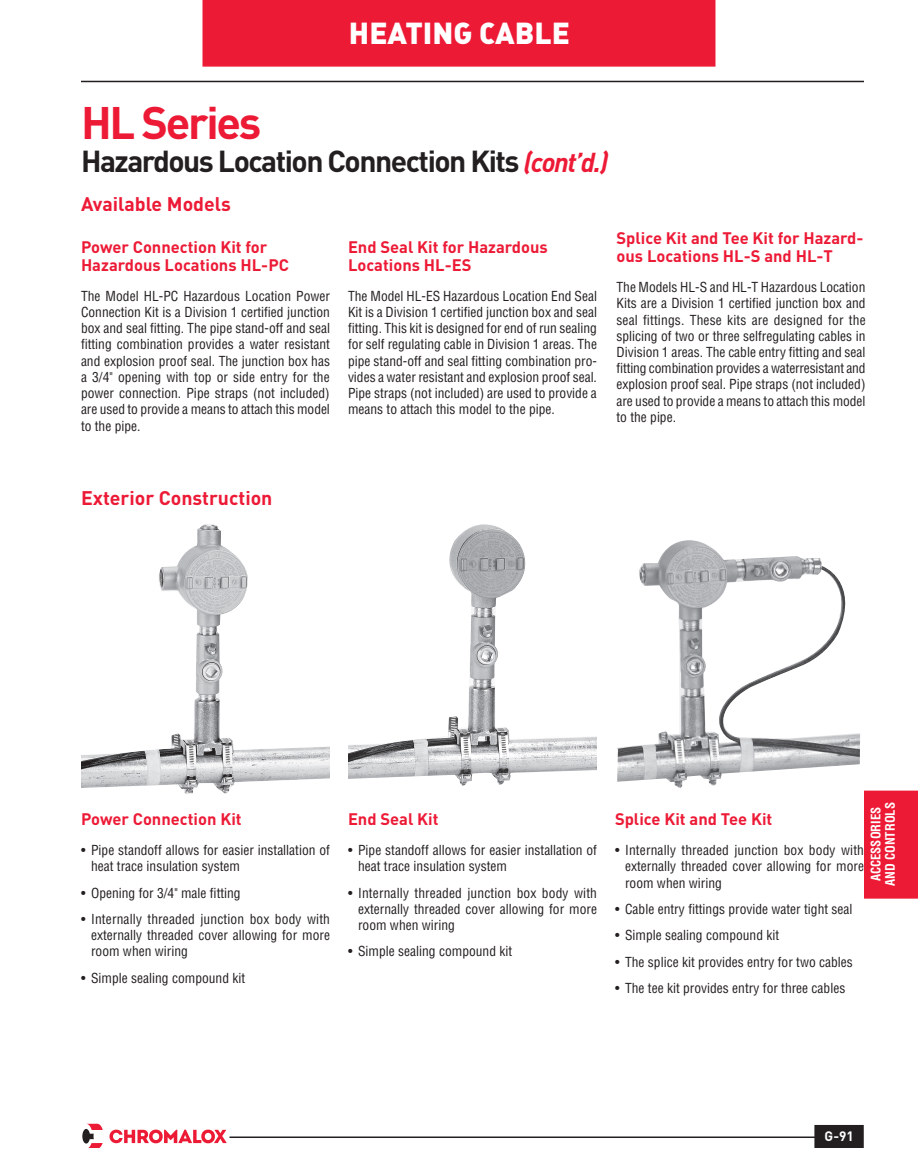
<style>
.page{position:relative;width:918px;height:1175px;background:#fff}
.page>*{position:absolute;margin:0;border:0;box-sizing:border-box;transform-origin:0 0}
.t1{font:700 45px "DIN";letter-spacing:-.05em;color:#ed1a36}
.t2{font:700 30px "DIN";letter-spacing:-.05em;color:#231f20}
.t3{font:30px "DIN Black Alternate";color:#fff}
.t4{font:700 19.5px "DIN";color:#ed1a36}
.t5{font:700 16.5px/18px "DIN";color:#ed1a36}
.t6{font:condensed 13.5px/16.2px "Helvetica";color:#231f20;text-align:justify}
.t7{font:700 13.5px "DIN";color:#fff}
.t8{font:700 condensed 12.75px/14.2px "Helvetica";color:#fff;text-align:center}
.s1{font-style:italic;font-size:27px;color:#ed1a36}
</style>
<div class="page">
<div style="left:815px;top:1125px;width:48px;height:22px;background:#231f20"></div>
<div style="left:814px;top:1124px;width:50px;height:24px;border:2px solid #231f20"></div>
<hr style="left:81px;top:81px;width:783px;height:1px;background:#231f20">
<hr style="left:230px;top:1136px;width:588px;height:2px;background:#231f20">
<div style="left:202px;top:0;width:514px;height:67px;background:#ed1a36"></div>
<div style="left:864px;top:790px;width:54px;height:108px;background:#ed1a36"></div>
<svg style="left:109px;top:1129px;width:117px;height:15px"></svg>
<svg style="left:82px;top:1123px;width:21px;height:24px"></svg>
<img style="left:348px;top:524px;width:249px;height:262px">
<img style="left:81px;top:524px;width:249px;height:269px">
<img style="left:617px;top:540px;width:243px;height:248px">
<h2 class="t3" style="left:349px;top:13px;width:223px">HEATING CABLE</h2>
<h1 class="t1" style="left:81px;top:93px;width:182px">HL Series</h1>
<h2 class="t2" style="left:81px;top:142px;width:529px">Hazardous Location Connection Kits <span class="s1">(cont’d.)</span></h2>
<h3 class="t4" style="left:81px;top:191px;width:152px">Available Models</h3>
<p class="t5" style="left:81px;top:237px;width:209px">Power Connection Kit for<br>Hazardous Locations HL-PC</p>
<p class="t6" style="left:81px;top:287px;width:251px">The Model HL-PC Hazardous Location Power Connection Kit is a Division 1 certified junction box and seal fitting. The pipe stand-off and seal fitting combination provides a water resistant and explosion proof seal. The junction box has a 3/4" opening with top or side entry for the power connection. Pipe straps (not included) are used to provide a means to attach this model to the pipe.</p>
<p class="t5" style="left:348px;top:237px;width:201px">End Seal Kit for Hazardous<br>Locations HL-ES</p>
<p class="t6" style="left:348px;top:287px;width:251px">The Model HL-ES Hazardous Location End Seal Kit is a Division 1 certified junction box and seal fitting. This kit is designed for end of run sealing for self regulating cable in Division 1 areas. The pipe stand-off and seal fitting combination pro&shy;vides a water resistant and explosion proof seal.<br>Pipe straps (not included) are used to provide a means to attach this model to the pipe.</p>
<p class="t5" style="left:616px;top:229px;width:249px">Splice Kit and Tee Kit for Hazard&shy;ous Locations HL-S and HL-T</p>
<p class="t6" style="left:616px;top:279px;width:251px">The Models HL-S and HL-T Hazardous Location Kits are a Division 1 certified junction box and seal fittings. These kits are designed for the splicing of two or three selfregulating cables in Division 1 areas. The cable entry fitting and seal fitting combination provides a waterresistant and explosion proof seal. Pipe straps (not included) are used to provide a means to attach this model to the pipe.</p>
<h3 class="t4" style="left:81px;top:485px;width:193px">Exterior Construction</h3>
<p class="t5" style="left:81px;top:809px;width:162px">Power Connection Kit</p>
<p class="t6" style="left:91px;top:841px;width:240px;text-indent:-10px">• Pipe standoff allows for easier installation of heat trace insulation system</p>
<p class="t6" style="left:81px;top:884px;width:161px">• Opening for 3/4" male fitting</p>
<p class="t6" style="left:91px;top:910px;width:240px;text-indent:-10px">• Internally threaded junction box body with externally threaded cover allowing for more room when wiring</p>
<p class="t6" style="left:81px;top:969px;width:166px">• Simple sealing compound kit</p>
<p class="t5" style="left:348px;top:809px;width:92px">End Seal Kit</p>
<p class="t6" style="left:358px;top:841px;width:240px;text-indent:-10px">• Pipe standoff allows for easier installation of heat trace insulation system</p>
<p class="t6" style="left:358px;top:884px;width:240px;text-indent:-10px">• Internally threaded junction box body with externally threaded cover allowing for more room when wiring</p>
<p class="t6" style="left:348px;top:943px;width:166px">• Simple sealing compound kit</p>
<p class="t8" style="left:869px;top:886px;width:85px;rotate:-90deg">ACCESSORIES<br>AND CONTROLS</p>
<p class="t5" style="left:615px;top:809px;width:159px">Splice Kit and Tee Kit</p>
<p class="t6" style="left:625px;top:841px;width:240px;text-indent:-10px">• Internally threaded junction box body with externally threaded cover allowing for more room when wiring</p>
<p class="t6" style="left:615px;top:900px;width:239px">• Cable entry fittings provide water tight seal</p>
<p class="t6" style="left:615px;top:927px;width:166px">• Simple sealing compound kit</p>
<p class="t6" style="left:615px;top:953px;width:239px">• The splice kit provides entry for two cables</p>
<p class="t6" style="left:615px;top:979px;width:232px">• The tee kit provides entry for three cables</p>
<p class="t7" style="left:825px;top:1127px;width:31px">G-91</p>
</div>
